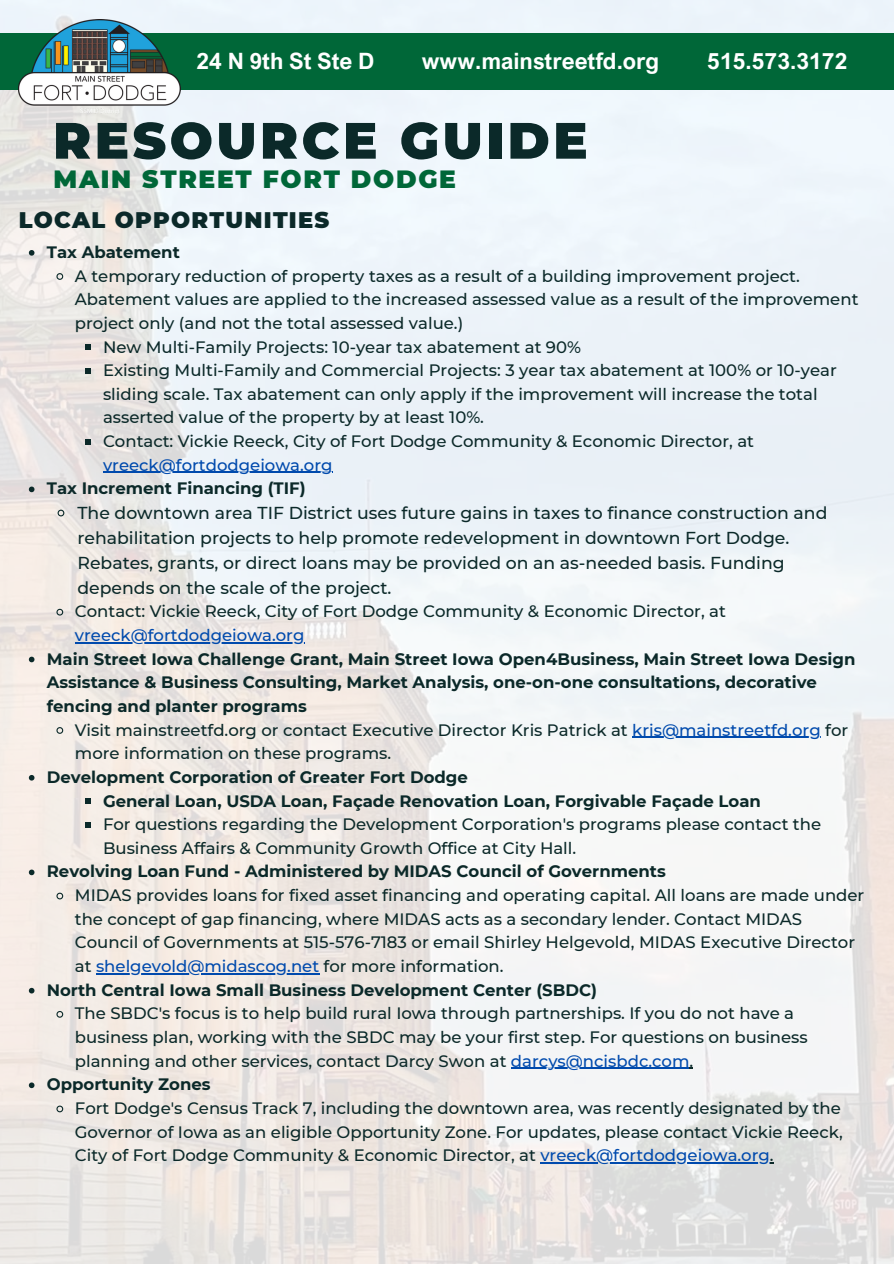
<style>
.page{position:relative;width:894px;height:1264px;background:#fff}
.page>*{position:absolute;margin:0;border:0;box-sizing:border-box;transform-origin:0 0}
.t1{font:900 51px "Montserrat";letter-spacing:.07em;color:#0b2929}
.t2{font:900 24.9px "Montserrat";letter-spacing:.07em;color:#006738}
.t3{font:700 22.5px "Arial Nova";color:#fff}
.t4{font:900 22.5px "Montserrat";letter-spacing:.055em;color:#0b2929}
.t5{font:500 17.25px/24.8px "Montserrat";color:#0b2929}
.t6{font:500 16.5px/23.7px "Montserrat";color:#0b2929}
.t7{font:700 16.5px/23.7px "Montserrat";color:#0b2929}
.s1{color:#004aad}
</style>
<div class="page">
<img style="left:0;top:0;width:893px;height:1263px">
<div style="left:0;top:33px;width:893px;height:56px;background:#006738"></div>
<img style="left:19px;top:19px;width:162px;height:97px">
<svg style="left:29px;top:250px;width:5px;height:6px"></svg>
<svg style="left:56px;top:272px;width:8px;height:9px"></svg>
<svg style="left:85px;top:344px;width:6px;height:6px"></svg>
<svg style="left:85px;top:368px;width:6px;height:6px"></svg>
<svg style="left:85px;top:439px;width:6px;height:6px"></svg>
<hr style="left:103px;top:472px;width:229px;height:1px;background:#004aad">
<svg style="left:29px;top:486px;width:5px;height:6px"></svg>
<svg style="left:57px;top:509px;width:8px;height:8px"></svg>
<svg style="left:56px;top:608px;width:8px;height:8px"></svg>
<hr style="left:75px;top:642px;width:229px;height:1px;background:#004aad">
<svg style="left:29px;top:656px;width:5px;height:6px"></svg>
<svg style="left:56px;top:726px;width:8px;height:8px"></svg>
<hr style="left:632px;top:736px;width:188px;height:1px;background:#004aad">
<svg style="left:29px;top:775px;width:5px;height:5px"></svg>
<svg style="left:85px;top:798px;width:6px;height:6px"></svg>
<svg style="left:85px;top:822px;width:6px;height:5px"></svg>
<svg style="left:29px;top:869px;width:5px;height:6px"></svg>
<svg style="left:56px;top:891px;width:8px;height:9px"></svg>
<hr style="left:96px;top:973px;width:223px;height:1px;background:#004aad">
<svg style="left:29px;top:987px;width:5px;height:6px"></svg>
<svg style="left:56px;top:1010px;width:8px;height:8px"></svg>
<hr style="left:511px;top:1067px;width:178px;height:1px;background:#004aad">
<svg style="left:29px;top:1082px;width:5px;height:6px"></svg>
<svg style="left:56px;top:1104px;width:8px;height:9px"></svg>
<hr style="left:540px;top:1162px;width:229px;height:1px;background:#004aad">
<p class="t3" style="left:196px;top:47px;width:179px">24 N 9th St Ste D</p>
<p class="t3" style="left:422px;top:47px;width:239px">www.mainstreetfd.org</p>
<p class="t3" style="left:707px;top:47px;width:142px">515.573.3172</p>
<p class="t1" style="left:53px;top:109px;width:536px">RESOURCE GUIDE</p>
<p class="t2" style="left:54px;top:164px;width:404px">MAIN STREET FORT DODGE</p>
<p class="t4" style="left:19px;top:206px;width:312px">LOCAL OPPORTUNITIES</p>
<p class="t7" style="left:47px;top:240px;width:134px">Tax Abatement</p>
<p class="t6" style="left:75px;top:264px;width:784px">A temporary reduction of property taxes as a result of a building improvement project.<br>Abatement values are applied to the increased assessed value as a result of the improvement project only (and not the total assessed value.)</p>
<p class="t6" style="left:103px;top:335px;width:479px">New Multi-Family Projects: 10-year tax abatement at 90%</p>
<p class="t6" style="left:103px;top:358px;width:735px">Existing Multi-Family and Commercial Projects: 3 year tax abatement at 100% or 10-year sliding scale. Tax abatement can only apply if the improvement will increase the total asserted value of the property by at least 10%.</p>
<p class="t6" style="left:103px;top:429px;width:652px">Contact: Vickie Reeck, City of Fort Dodge Community &amp; Economic Director, at <span class="s1">vreeck@fortdodgeiowa.org</span></p>
<p class="t7" style="left:47px;top:476px;width:260px">Tax Increment Financing (TIF)</p>
<p class="t5" style="left:77px;top:500px;width:751px">The downtown area TIF District uses future gains in taxes to finance construction and rehabilitation projects to help promote redevelopment in downtown Fort Dodge.<br>Rebates, grants, or direct loans may be provided on an as-needed basis. Funding depends on the scale of the project.</p>
<p class="t6" style="left:75px;top:599px;width:652px">Contact: Vickie Reeck, City of Fort Dodge Community &amp; Economic Director, at <span class="s1">vreeck@fortdodgeiowa.org</span></p>
<p class="t7" style="left:47px;top:646px;width:809px">Main Street Iowa Challenge Grant, Main Street Iowa Open4Business, Main Street Iowa Design<br>Assistance &amp; Business Consulting, Market Analysis, one-on-one consultations, decorative fencing and planter programs</p>
<p class="t6" style="left:75px;top:717px;width:774px">Visit mainstreetfd.org or contact Executive Director Kris Patrick at <span class="s1">kris@mainstreetfd.org</span> for more information on these programs.</p>
<p class="t7" style="left:47px;top:765px;width:422px">Development Corporation of Greater Fort Dodge</p>
<p class="t7" style="left:103px;top:788px;width:659px">General Loan, USDA Loan, Façade Renovation Loan, Forgivable Façade Loan</p>
<p class="t6" style="left:103px;top:812px;width:719px">For questions regarding the Development Corporation's programs please contact the<br>Business Affairs &amp; Community Growth Office at City Hall.</p>
<p class="t7" style="left:47px;top:859px;width:620px">Revolving Loan Fund - Administered by MIDAS Council of Governments</p>
<p class="t6" style="left:75px;top:883px;width:790px">MIDAS provides loans for fixed asset financing and operating capital. All loans are made under the concept of gap financing, where MIDAS acts as a secondary lender. Contact MIDAS Council of Governments at 515-576-7183 or email Shirley Helgevold, MIDAS Executive Director at <span class="s1">shelgevold@midascog.net</span> for more information.</p>
<p class="t7" style="left:47px;top:977px;width:551px">North Central Iowa Small Business Development Center (SBDC)</p>
<p class="t6" style="left:75px;top:1001px;width:734px">The SBDC's focus is to help build rural Iowa through partnerships. If you do not have a business plan, working with the SBDC may be your first step. For questions on business planning and other services, contact Darcy Swon at <span class="s1">darcys@ncisbdc.com</span>.</p>
<p class="t7" style="left:47px;top:1072px;width:165px">Opportunity Zones</p>
<p class="t6" style="left:75px;top:1096px;width:769px;text-align:justify">Fort Dodge's Census Track 7, including the downtown area, was recently designated by the Governor of Iowa as an eligible Opportunity Zone. For updates, please contact Vickie Reeck, City of Fort Dodge Community &amp; Economic Director, at <span class="s1">vreeck@fortdodgeiowa.org</span>.</p>
</div>
